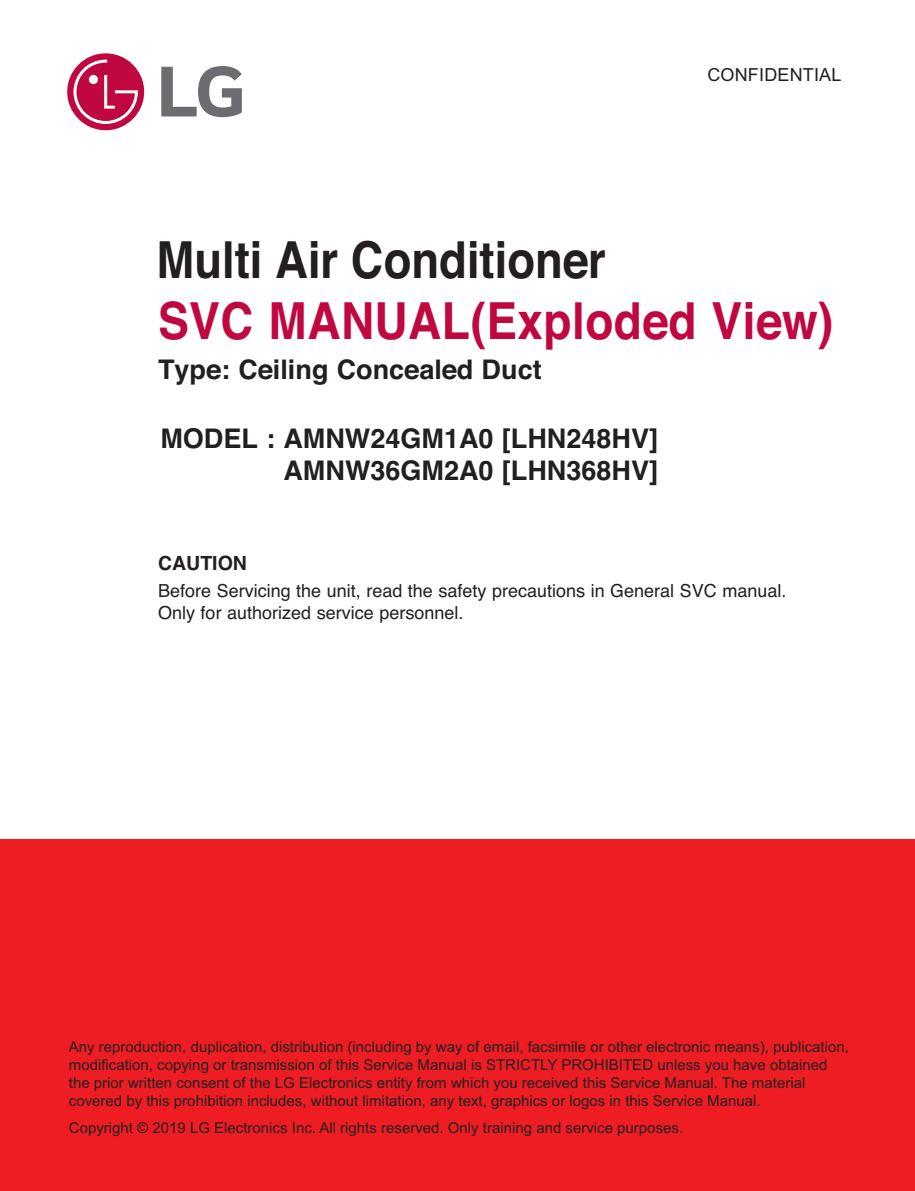
<style>
.page{position:relative;width:915px;height:1191px;background:#fff}
.page>*{position:absolute;margin:0;border:0;box-sizing:border-box;transform-origin:0 0}
.t1{font:700 51px "Helvetica";letter-spacing:.01em;color:#c0073f;scale:.9 1}
.t2{font:700 51px "Helvetica";color:#231f20;scale:.89 1}
.t3{font:700 27px/32.4px "Helvetica";color:#231f20;text-align:right}
.t4{font:700 19.5px "Helvetica";color:#231f20}
.t5{font:18px/21.6px "Helvetica";color:#231f20}
.t6{font:18px "Arial";letter-spacing:.01em;color:#231f20}
.t7{font:15px/18px "Arial";color:#231f20}
</style>
<div class="page">
<div style="left:0;top:839px;width:914px;height:352px;background:#ee1d23"></div>
<svg style="left:67px;top:53px;width:77px;height:77px"></svg>
<svg style="left:161px;top:66px;width:81px;height:51px"></svg>
<p class="t6" style="left:707px;top:68px;width:135px">CONFIDENTIAL</p>
<h1 class="t2" style="left:156px;top:242px;width:506px">Multi Air Conditioner</h1>
<h1 class="t1" style="left:158px;top:302px;width:751px">SVC MANUAL(Exploded View)</h1>
<h2 class="t3" style="left:158px;top:356px;width:385px">Type: Ceiling Concealed Duct</h2>
<h2 class="t3" style="left:160px;top:425px;width:499px">MODEL : AMNW24GM1A0 [LHN248HV]<br>AMNW36GM2A0 [LHN368HV]</h2>
<h3 class="t4" style="left:158px;top:556px;width:90px">CAUTION</h3>
<p class="t5" style="left:158px;top:582px;width:629px">Before Servicing the unit, read the safety precautions in General SVC manual.<br>Only for authorized service personnel.</p>
<p class="t7" style="left:69px;top:1039px;width:781px">Any reproduction, duplication, distribution (including by way of email, facsimile or other electronic means), publication, modification, copying or transmission of this Service Manual is STRICTLY PROHIBITED unless you have obtained the prior written consent of the LG Electronics entity from which you received this Service Manual. The material covered by this prohibition includes, without limitation, any text, graphics or logos in this Service Manual.</p>
<p class="t7" style="left:69px;top:1120px;width:615px">Copyright © 2019 LG Electronics Inc. All rights reserved. Only training and service purposes.</p>
</div>
